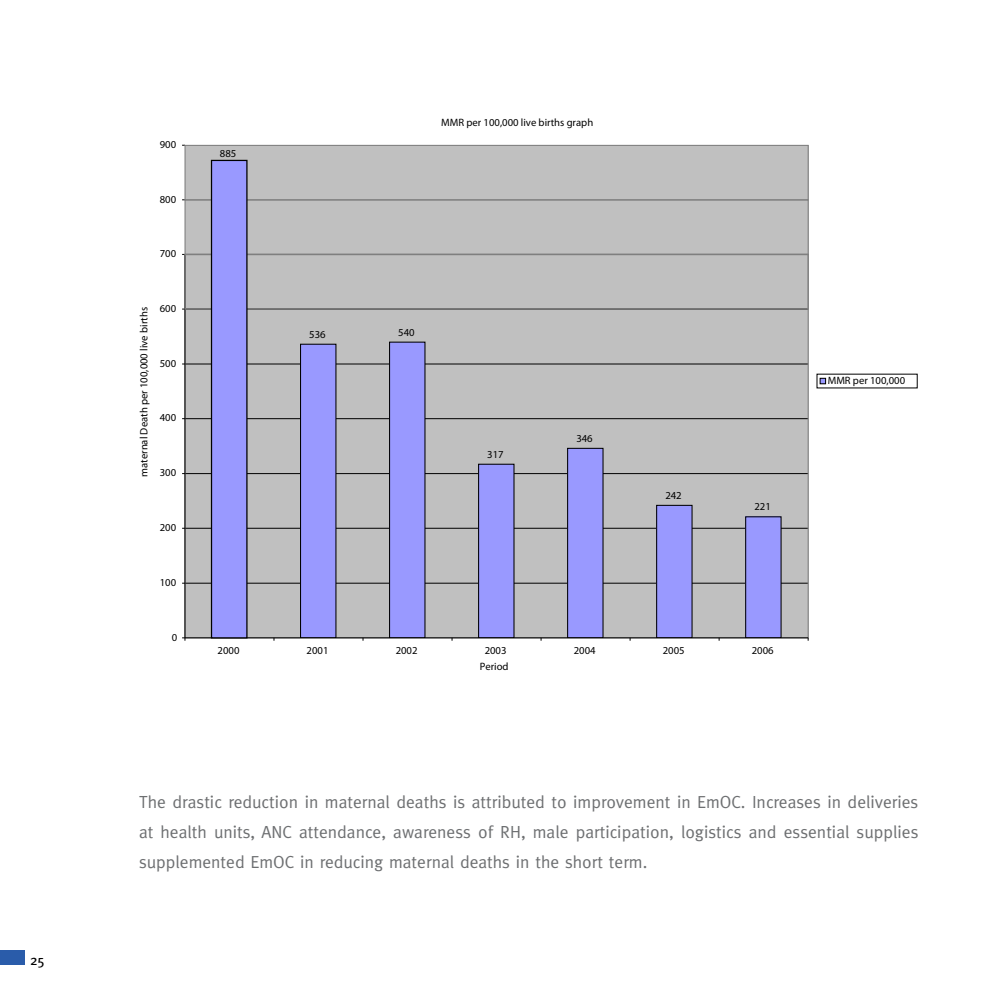
<style>
.page{position:relative;width:993px;height:993px;background:#fff}
.page>*{position:absolute;margin:0;border:0;box-sizing:border-box;transform-origin:0 0}
.t1{font:17.5px/29.8px "Meta";color:#6d6f71;text-align:justify}
.t2{font:14px "Meta Plus";color:#000}
.t3{font:10.67px "Arial MS";color:#000}
.t4{font:10.67px "Arial Bold MS";color:#000}
</style>
<div class="page">
<div style="left:0;top:949px;width:25px;height:15px;background:#2a5caa"></div>
<div style="left:185px;top:145px;width:622px;height:492px;background:#c0c0c0"></div>
<hr style="left:185px;top:582px;width:622px;height:1px;background:#000">
<hr style="left:185px;top:528px;width:622px;height:1px;background:#000">
<hr style="left:185px;top:473px;width:622px;height:1px;background:#000">
<hr style="left:185px;top:418px;width:622px;height:1px;background:#000">
<hr style="left:185px;top:363px;width:622px;height:1px;background:#000">
<hr style="left:185px;top:309px;width:622px;height:1px;background:#000">
<div style="left:300px;top:344px;width:36px;height:293px;background:#99f"></div>
<div style="left:300px;top:343px;width:36px;height:294px;border:1px solid #000"></div>
<div style="left:389px;top:342px;width:36px;height:295px;background:#99f"></div>
<div style="left:389px;top:341px;width:36px;height:296px;border:1px solid #000"></div>
<div style="left:478px;top:464px;width:36px;height:173px;background:#99f"></div>
<div style="left:478px;top:463px;width:36px;height:174px;border:1px solid #000"></div>
<div style="left:567px;top:448px;width:35px;height:189px;background:#99f"></div>
<div style="left:567px;top:447px;width:36px;height:190px;border:1px solid #000"></div>
<div style="left:656px;top:505px;width:35px;height:132px;background:#99f"></div>
<div style="left:656px;top:504px;width:36px;height:133px;border:1px solid #000"></div>
<div style="left:745px;top:516px;width:35px;height:121px;background:#99f"></div>
<div style="left:745px;top:516px;width:36px;height:121px;border:1px solid #000"></div>
<hr style="left:185px;top:254px;width:1px;height:383px;background:#000">
<hr style="left:185px;top:637px;width:622px;height:1px;background:#000">
<div style="left:819px;top:377px;width:6px;height:7px;border:1px solid #000"></div>
<div style="left:184px;top:254px;width:624px;height:55px;border:1px solid #808080"></div>
<div style="left:184px;top:199px;width:624px;height:56px;border:1px solid #808080"></div>
<div style="left:184px;top:145px;width:624px;height:55px;border:1px solid #808080"></div>
<div style="left:211px;top:160px;width:36px;height:477px;background:#99f"></div>
<div style="left:211px;top:160px;width:36px;height:478px;border:1px solid #000"></div>
<p class="t2" style="left:30px;top:951px;width:16px">25</p>
<p class="t3" style="left:160px;top:138px;width:18px">900</p>
<p class="t3" style="left:160px;top:192px;width:18px">800</p>
<p class="t3" style="left:160px;top:247px;width:18px">700</p>
<p class="t4" style="left:137px;top:476px;width:171px;rotate:-90deg">maternal Death per 100,000 live births</p>
<p class="t3" style="left:160px;top:301px;width:18px">600</p>
<p class="t3" style="left:160px;top:356px;width:18px">500</p>
<p class="t3" style="left:160px;top:411px;width:18px">400</p>
<p class="t3" style="left:160px;top:466px;width:18px">300</p>
<p class="t3" style="left:160px;top:520px;width:18px">200</p>
<p class="t3" style="left:160px;top:575px;width:18px">100</p>
<p class="t3" style="left:172px;top:630px;width:7px">0</p>
<p class="t3" style="left:220px;top:146px;width:18px">885</p>
<p class="t4" style="left:441px;top:116px;width:153px">MMR per 100,000 live births graph</p>
<p class="t3" style="left:309px;top:327px;width:18px">536</p>
<p class="t3" style="left:398px;top:325px;width:18px">540</p>
<p class="t3" style="left:487px;top:447px;width:18px">317</p>
<p class="t3" style="left:576px;top:431px;width:18px">346</p>
<p class="t3" style="left:665px;top:488px;width:18px">242</p>
<p class="t3" style="left:754px;top:500px;width:18px">221</p>
<p class="t3" style="left:217px;top:643px;width:23px">2000</p>
<p class="t3" style="left:306px;top:643px;width:23px">2001</p>
<p class="t3" style="left:395px;top:643px;width:23px">2002</p>
<p class="t3" style="left:484px;top:643px;width:23px">2003</p>
<p class="t3" style="left:573px;top:643px;width:23px">2004</p>
<p class="t3" style="left:662px;top:643px;width:23px">2005</p>
<p class="t3" style="left:751px;top:643px;width:23px">2006</p>
<p class="t4" style="left:479px;top:659px;width:30px">Period</p>
<p class="t3" style="left:827px;top:374px;width:79px">MMR per 100,000</p>
<p class="t1" style="left:139px;top:786px;width:780px">The drastic reduction in maternal deaths is attributed to improvement in EmOC. Increases in deliveries at health units, ANC attendance, awareness of RH, male participation, logistics and essential supplies supplemented EmOC in reducing maternal deaths in the short term.</p>
</div>
